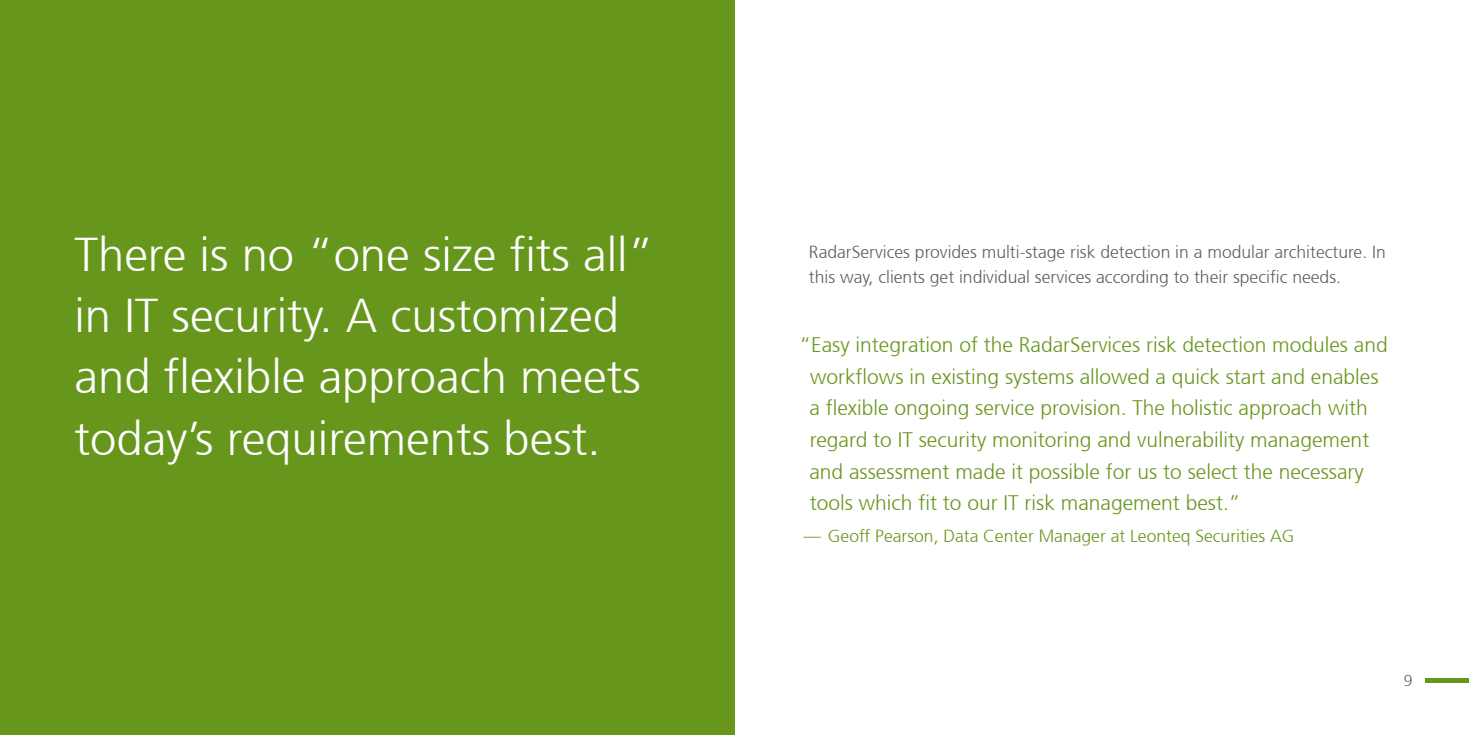
<style>
.page{position:relative;width:1469px;height:735px;background:#fff}
.page>*{position:absolute;margin:0;border:0;box-sizing:border-box;transform-origin:0 0}
.t1{font:300 47.25px/61.2px "Frutiger 45";color:#fff}
.t2{font:300 21px/31.5px "Frutiger 45";color:#67961d}
.t3{font:300 17.5px/24.5px "Frutiger 45";color:#5e5e5d}
.t4{font:300 17.5px "Frutiger 45";color:#67961d}
.t5{font:300 15.75px "Frutiger 45";color:#5e5e5d}
</style>
<div class="page">
<div style="left:1424px;top:678px;width:44px;height:5px;background:#67961d"></div>
<div style="left:0;top:0;width:734px;height:734px;background:#67961d"></div>
<h1 class="t1" style="left:74px;top:224px;width:581px">There is no “one size fits all” in IT security. A customized and flexible approach meets today’s requirements best.</h1>
<p class="t3" style="left:809px;top:240px;width:578px">RadarServices provides multi-stage risk detection in a modular architecture. In this way, clients get individual services according to their specific needs.</p>
<p class="t2" style="left:809px;top:329px;width:580px;text-indent:-10px">“Easy integration of the RadarServices risk detection modules and workflows in existing systems allowed a quick start and enables a flexible ongoing service provision. The holistic approach with regard to IT security monitoring and vulnerability management and assessment made it possible for us to select the necessary tools which fit to our IT risk management best.”</p>
<p class="t4" style="left:803px;top:525px;width:492px">— Geoff Pearson, Data Center Manager at Leonteq Securities AG</p>
<p class="t5" style="left:1403px;top:671px;width:10px">9</p>
</div>
